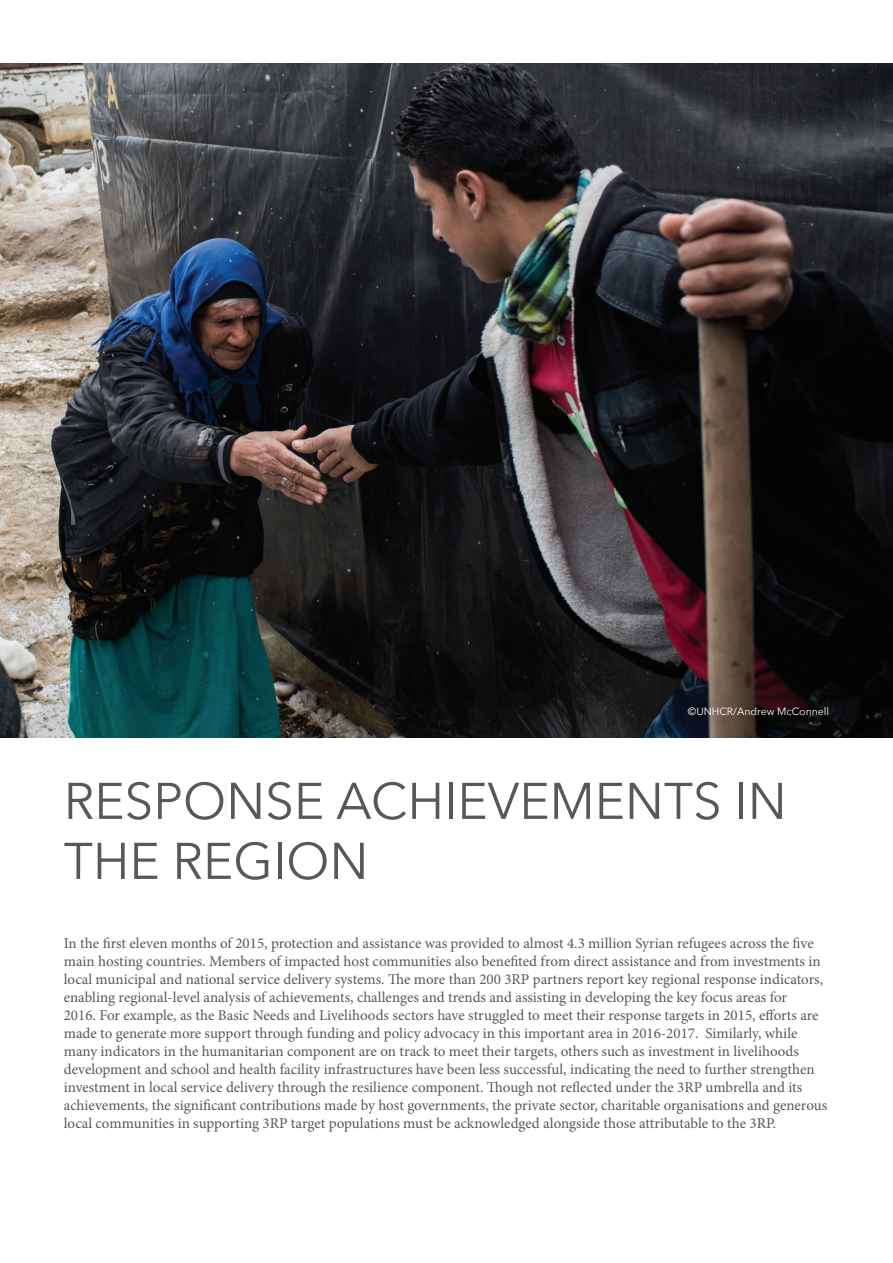
<style>
.page{position:relative;width:893px;height:1263px;background:#fff}
.page>*{position:absolute;margin:0;border:0;box-sizing:border-box;transform-origin:0 0}
.text_highlight{font:51px/60px "Avenir Next";color:#57585a}
.body_text{font:15px/18px "Minion Pro";color:#57585a}
.t1{font:10.5px "Avenir Next";color:#fff}
</style>
<div class="page">
<img style="left:0;top:64px;width:893px;height:674px">
<p class="t1" style="left:688px;top:703px;width:143px">©UNHCR/Andrew McConnell</p>
<p class="text_highlight" style="left:64px;top:769px;width:724px">RESPONSE ACHIEVEMENTS IN<br>THE REGION</p>
<p class="body_text" style="left:64px;top:934px;width:765px">In the first eleven months of 2015, protection and assistance was provided to almost 4.3 million Syrian refugees across the five main hosting countries. Members of impacted host communities also benefited from direct assistance and from investments in local municipal and national service delivery systems. The more than 200 3RP partners report key regional response indicators, enabling regional-level analysis of achievements, challenges and trends and assisting in developing the key focus areas for<br>2016. For example, as the Basic Needs and Livelihoods sectors have struggled to meet their response targets in 2015, efforts are made to generate more support through funding and policy advocacy in this important area in 2016-2017. Similarly, while many indicators in the humanitarian component are on track to meet their targets, others such as investment in livelihoods development and school and health facility infrastructures have been less successful, indicating the need to further strengthen investment in local service delivery through the resilience component. Though not reflected under the 3RP umbrella and its achievements, the significant contributions made by host governments, the private sector, charitable organisations and generous local communities in supporting 3RP target populations must be acknowledged alongside those attributable to the 3RP.</p>
</div>
